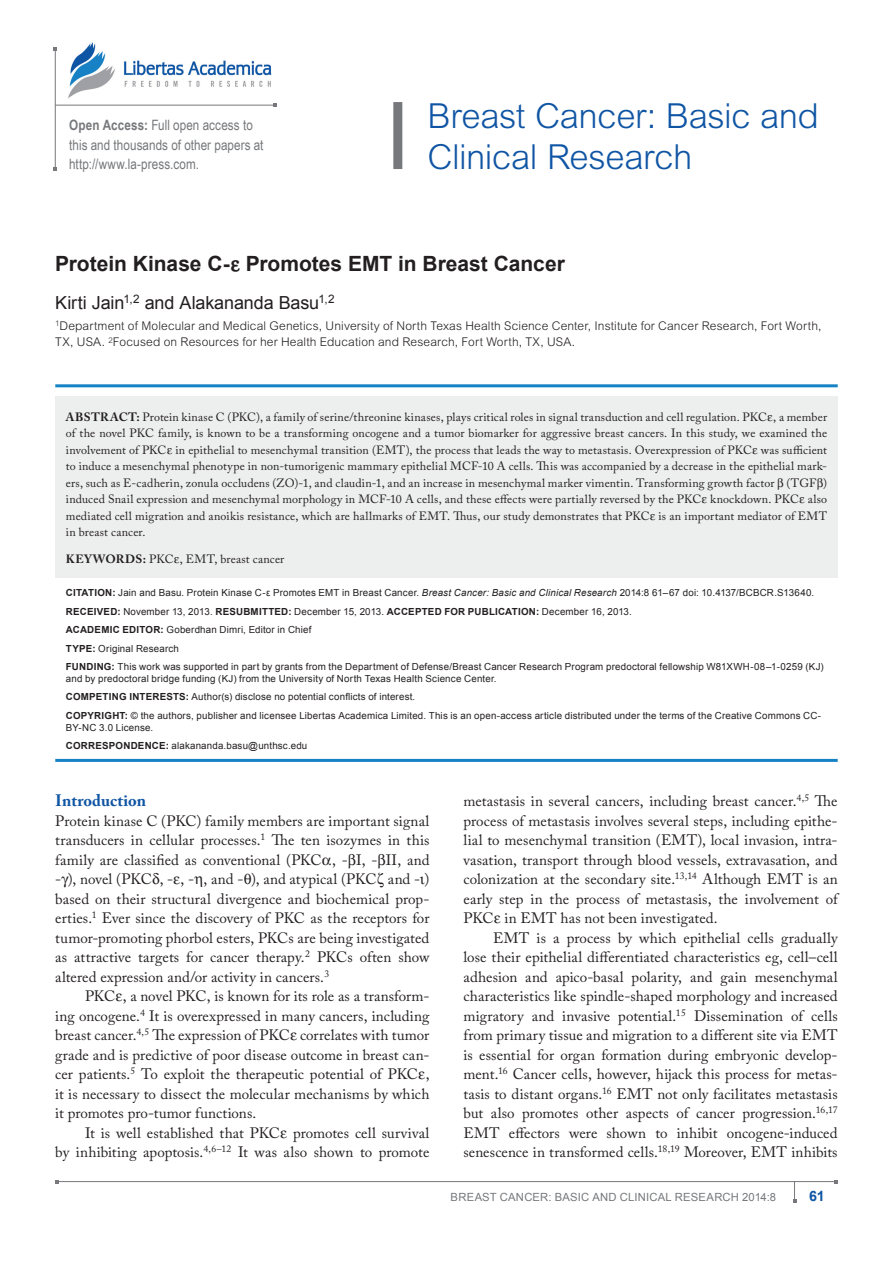
<style>
.page{position:relative;width:893px;height:1263px;background:#fff}
.page>*{position:absolute;margin:0;border:0;box-sizing:border-box;transform-origin:0 0}
.AO-Jname{font:300 34.5px/41.4px "Arial MT Std";letter-spacing:-.01em;color:#1055a4}
.AT{font:700 21px "Arial";color:#231f20}
.AAu{font:18px "Arial";letter-spacing:-.005em;color:#231f20}
.t1{font:700 16.5px "Adobe Caslon Pro";color:#1055a4}
.Tx{font:15px/19.5px "Adobe Caslon Pro";letter-spacing:.005em;color:#231f20;text-align:justify}
.TxF{font:15px/19.5px "Adobe Caslon Pro";letter-spacing:.005em;color:#231f20;text-align:justify}
.OA{font:14.25px/19.5px "Arial Narrow";letter-spacing:.005em;color:#76787b}
.RunF-folio{font:700 14.25px "Arial";color:#1055a4}
.t2{font:12px/16.5px "Adobe Caslon Pro";letter-spacing:.015em;color:#231f20;text-align:justify}
.AAuAff{font:300 12px/16.5px "Arial MT Std";letter-spacing:.01em;color:#231f20}
.RunF{font:11.25px "Arial";letter-spacing:.015em;color:#76787b}
.Citation{font:9.75px/12px "Arial";letter-spacing:.02em;color:#231f20}
.Citation-2{font:700 9.75px "Arial";letter-spacing:.025em;color:#231f20}
.Citation-l{font:9.75px "Arial";letter-spacing:.015em;color:#231f20}
.Citation-l-2{font:700 9.75px "Arial";color:#231f20}
.s1{font-weight:700}
.s2{font-style:italic}
.s3{font-weight:400}
</style>
<div class="page">
<hr style="left:57px;top:1181px;width:779px;height:1px;background:#76787b">
<svg style="left:793px;top:1182px;width:3px;height:20px"></svg>
<hr style="left:55px;top:49px;width:1px;height:120px;background:#76787b">
<hr style="left:55px;top:105px;width:220px;height:1px;background:#76787b">
<img style="left:68px;top:42px;width:204px;height:57px">
<div style="left:393px;top:102px;width:9px;height:67px;background:#76787b"></div>
<hr style="left:55px;top:384px;width:783px;height:3px;background:#1582c5">
<hr style="left:55px;top:759px;width:783px;height:3px;background:#1582c5">
<div style="left:55px;top:396px;width:783px;height:182px;background:#edeeee"></div>
<p class="OA" style="left:69px;top:115px;width:196px"><span class="s1">Open Access:</span> Full open access to this and thousands of other papers at http://www.la-press.com.</p>
<p class="AO-Jname" style="left:428px;top:96px;width:393px">Breast Cancer: Basic and<br>Clinical Research</p>
<p class="AT" style="left:55px;top:250px;width:511px">PROTEIN KINASE C- PROMOTES EMT IN BREAST CANCER</p>
<p class="AAu" style="left:55px;top:291px;width:281px">Kirti Jain<sup>1,2</sup> and Alakananda Basu<sup>1,2</sup></p>
<p class="AAuAff" style="left:55px;top:318px;width:768px"><sup>1</sup>Department of Molecular and Medical Genetics, University of North Texas Health Science Center, Institute for Cancer Research, Fort Worth,<br>TX, USA. <sup>2</sup>Focused on Resources for her Health Education and Research, Fort Worth, TX, USA.</p>
<p class="t2" style="left:66px;top:408px;width:763px"><span class="s1">ABSTRACT:</span> Protein kinase C (PKC), a family of serine/threonine kinases, plays critical roles in signal transduction and cell regulation. PKC , a member of the novel PKC family, is known to be a transforming oncogene and a tumor biomarker for aggressive breast cancers. In this study, we examined the involvement of PKC in epithelial to mesenchymal transition (EMT), the process that leads the way to metastasis. Overexpression of PKC was sufficient to induce a mesenchymal phenotype in non-tumorigenic mammary epithelial MCF-10 A cells. This was accompanied by a decrease in the epithelial mark&shy;ers, such as E-cadherin, zonula occludens (ZO)-1, and claudin-1, and an increase in mesenchymal marker vimentin. Transforming growth factor (TGF ) induced Snail expression and mesenchymal morphology in MCF-10 A cells, and these effects were partially reversed by the PKC knockdown. PKC also mediated cell migration and anoikis resistance, which are hallmarks of EMT. Thus, our study demonstrates that PKC is an important mediator of EMT in breast cancer.</p>
<p class="t2" style="left:66px;top:551px;width:220px"><span class="s1">KEYWORDS:</span> PKC , EMT, breast cancer</p>
<p class="Citation" style="left:66px;top:587px;width:750px"><span class="s1">CITATION:</span> Jain and Basu. Protein Kinase C-ε Promotes EMT in Breast Cancer. <span class="s2">Breast Cancer: Basic and Clinical Research</span> 2014:8 61–67 doi: 10.4137/BCBCR.S13640.</p>
<p class="Citation-2" style="left:66px;top:605px;width:15px">RECE</p>
<p class="Citation" style="left:94px;top:605px;width:176px"><span class="s1">IVED:</span> November 13, 2013. <span class="s1">RESUBM ITTE</span></p>
<p class="Citation" style="left:281px;top:605px;width:114px"><span class="s1">D:</span> December 15, 2013. <span class="s1">ACCEPTE</span></p>
<p class="Citation-2" style="left:435px;top:605px;width:199px">D FOR PUBLICATION: <span class="s3">December 16, 2013.</span></p>
<p class="Citation" style="left:66px;top:624px;width:247px"><span class="s1">ACADEM IC EDITOR:</span> Goberdhan Dimri, Editor in Chief</p>
<p class="Citation" style="left:66px;top:642px;width:115px"><span class="s1">TYPE:</span> Original Research</p>
<p class="Citation" style="left:66px;top:661px;width:759px"><span class="s1">FUNDING:</span> This work was supported in part by grants from the Department of Defense/Breast Cancer Research Program predoctoral fellowship W81XWH-08–1-0259 (KJ) and by predoctoral bridge funding (KJ) from the University of North Texas Health Science Center.</p>
<p class="Citation-2" style="left:66px;top:690px;width:23px">COMPET</p>
<p class="Citation-2" style="left:109px;top:690px;width:39px">ING INTERESTS</p>
<p class="Citation" style="left:186px;top:691px;width:231px"><span class="s1">:</span> Author(s) disclose no potential conflicts of interest.</p>
<p class="Citation-2" style="left:66px;top:709px;width:23px">COPYR</p>
<p class="Citation" style="left:66px;top:709px;width:757px;text-indent:36px"><span class="s1">IGHT:</span> © the authors, publisher and licensee Libertas Academica Limited. This is an open-access article distributed under the terms of the Creative Commons CC-<br>BY-NC 3.0 License.</p>
<p class="Citation-l-2" style="left:66px;top:739px;width:23px">CORRESP</p>
<p class="Citation-l" style="left:116px;top:739px;width:193px"><span class="s1">ONDENCE:</span> alakananda.basu@unthsc.edu</p>
<h1 class="t1" style="left:55px;top:791px;width:92px">INTRODUCTION</h1>
<p class="TxF" style="left:55px;top:811px;width:376px">Protein kinase C (PKC) family members are important signal transducers in cellular processes.<sup>1</sup> The ten isozymes in this family are classified as conventional (PKC , - I, - II, and</p>
<p class="TxF" style="left:55px;top:869px;width:376px">- ), novel (PKC , - , - , and - ), and atypical (PKC and - ) based on their structural divergence and biochemical prop&shy;erties.<sup>1</sup> Ever since the discovery of PKC as the receptors for tumor-promoting phorbol esters, PKCs are being investigated as attractive targets for cancer therapy.<sup>2</sup> PKCs often show altered expression and/or activity in cancers.<sup>3</sup></p>
<p class="Tx" style="left:55px;top:986px;width:376px;text-indent:30px">PKC , a novel PKC, is known for its role as a transform&shy;ing oncogene.<sup>4</sup> It is overexpressed in many cancers, including breast cancer.<sup>4,5</sup> The expression of PKC correlates with tumor grade and is predictive of poor disease outcome in breast can&shy;cer patients.<sup>5</sup> To exploit the therapeutic potential of PKC , it is necessary to dissect the molecular mechanisms by which it promotes pro-tumor functions.</p>
<p class="Tx" style="left:55px;top:1123px;width:376px;text-align:right">It is well established that PKC promotes cell survival<br>by inhibiting apoptosis.<sup>4,6–12</sup> It was also shown to promote</p>
<p class="Tx" style="left:463px;top:791px;width:376px">metastasis in several cancers, including breast cancer.<sup>4,5</sup> The process of metastasis involves several steps, including epithe&shy;lial to mesenchymal transition (EMT), local invasion, intra&shy;vasation, transport through blood vessels, extravasation, and colonization at the secondary site.<sup>13,14</sup> Although EMT is an early step in the process of metastasis, the involvement of PKC in EMT has not been investigated.</p>
<p class="Tx" style="left:463px;top:928px;width:376px;text-indent:30px">EMT is a process by which epithelial cells gradually lose their epithelial differentiated characteristics eg, cell–cell adhesion and apico-basal polarity, and gain mesenchymal characteristics like spindle-shaped morphology and increased migratory and invasive potential.<sup>15</sup> Dissemination of cells from primary tissue and migration to a different site via EMT is essential for organ formation during embryonic develop&shy;ment.<sup>16</sup> Cancer cells, however, hijack this process for metas&shy;tasis to distant organs.<sup>16</sup> EMT not only facilitates metastasis but also promotes other aspects of cancer progression.<sup>16,17<br></sup>EMT effectors were shown to inhibit oncogene-induced senescence in transformed cells.<sup>18,19</sup> Moreover, EMT inhibits</p>
<p class="RunF" style="left:451px;top:1189px;width:327px">Breast Cancer: Basic and Clinical Research 2014:8</p>
<p class="RunF-folio" style="left:809px;top:1186px;width:17px">61</p>
</div>
